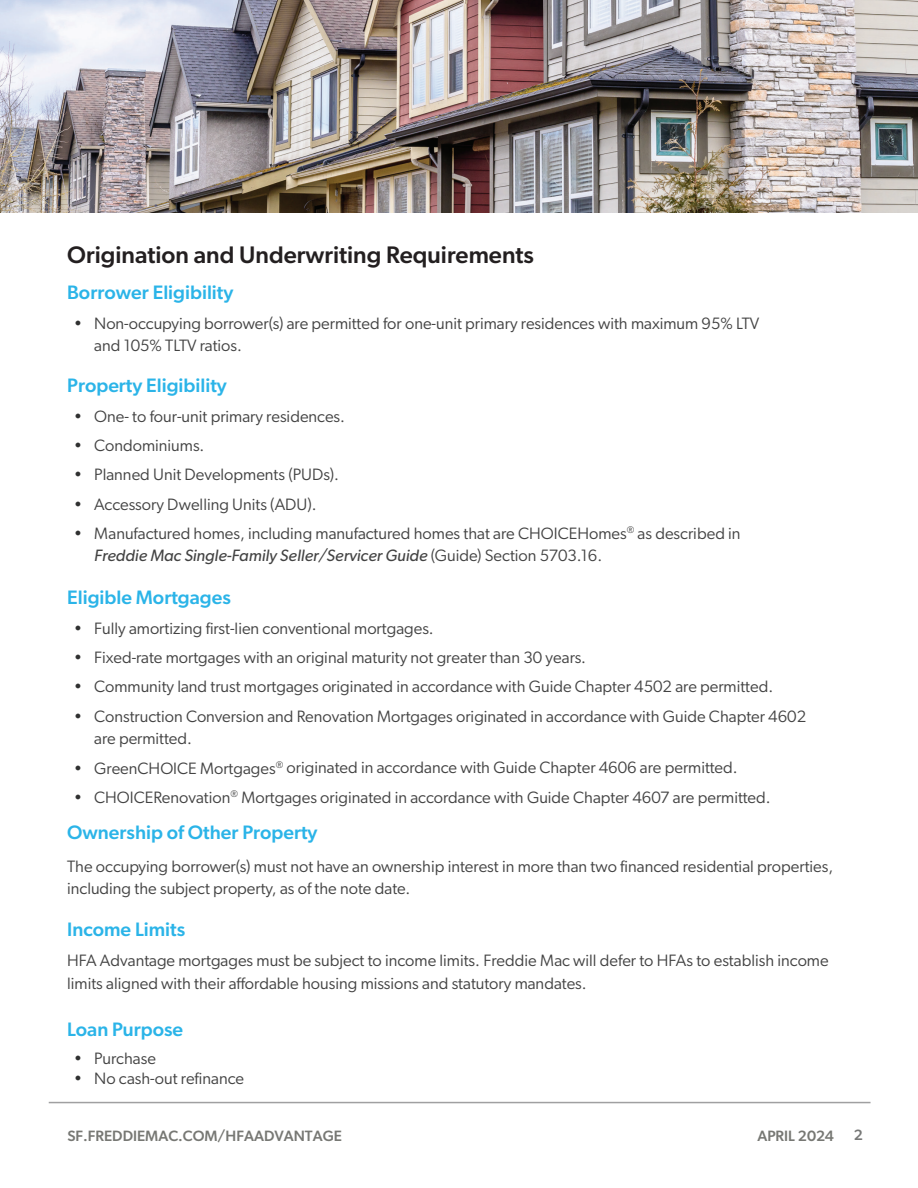
<style>
.page{position:relative;width:918px;height:1188px;background:#fff}
.page>*{position:absolute;margin:0;border:0;box-sizing:border-box;transform-origin:0 0}
.t1{font:500 24px "Gibson";color:#231f20}
.t2{font:500 19.5px "Gibson";color:#2bb4e8}
.t3{font:16.5px/22.5px "Gibson";color:#434343}
.t4{font:500 15px "Gibson";color:#777874}
.t5{font:500 15px "Gibson";color:#777877}
.s1{color:#303131}
.s2{font-style:italic}
</style>
<div class="page">
<hr style="left:49px;top:1102px;width:822px;height:1px;background:#a0a0a1">
<img style="left:0;top:0;width:918px;height:213px">
<h1 class="t1" style="left:67px;top:240px;width:468px">Origination and Underwriting Requirements</h1>
<p class="t2" style="left:67px;top:281px;width:168px">Borrower Eligibility</p>
<p class="t3" style="left:94px;top:312px;width:667px;text-indent:-20px"><span class="s1">•</span> Non-occupying borrower(s) are permitted for one-unit primary residences with maximum 95% LTV and 105% TLTV ratios.</p>
<p class="t2" style="left:67px;top:374px;width:161px">Property Eligibility</p>
<p class="t3" style="left:74px;top:405px;width:273px"><span class="s1">•</span> One- to four-unit primary residences.</p>
<p class="t3" style="left:74px;top:434px;width:132px"><span class="s1">•</span> Condominiums.</p>
<p class="t3" style="left:74px;top:463px;width:267px"><span class="s1">•</span> Planned Unit Developments (PUDs).</p>
<p class="t3" style="left:74px;top:492px;width:244px"><span class="s1">•</span> Accessory Dwelling Units (ADU).</p>
<p class="t3" style="left:94px;top:522px;width:648px;text-indent:-20px"><span class="s1">•</span> Manufactured homes, including manufactured homes that are CHOICEHomes<sup>®</sup> as described in<br><span class="s2">Freddie Mac Single-Family Seller/Servicer Guide</span> (Guide) Section 5703.16.</p>
<p class="t2" style="left:67px;top:586px;width:165px">Eligible Mortgages</p>
<p class="t3" style="left:74px;top:617px;width:361px"><span class="s1">•</span> Fully amortizing first-lien conventional mortgages.</p>
<p class="t3" style="left:74px;top:646px;width:514px"><span class="s1">•</span> Fixed-rate mortgages with an original maturity not greater than 30 years.</p>
<p class="t3" style="left:74px;top:675px;width:701px"><span class="s1">•</span> Community land trust mortgages originated in accordance with Guide Chapter 4502 are permitted.</p>
<p class="t3" style="left:94px;top:705px;width:713px;text-indent:-20px"><span class="s1">•</span> Construction Conversion and Renovation Mortgages originated in accordance with Guide Chapter 4602 are permitted.</p>
<p class="t3" style="left:74px;top:756px;width:665px"><span class="s1">•</span> GreenCHOICE Mortgages<sup>®</sup> originated in accordance with Guide Chapter 4606 are permitted.</p>
<p class="t3" style="left:74px;top:786px;width:698px"><span class="s1">•</span> CHOICERenovation<sup>®</sup> Mortgages originated in accordance with Guide Chapter 4607 are permitted.</p>
<p class="t2" style="left:67px;top:820px;width:252px">Ownership of Other Property</p>
<p class="t3" style="left:67px;top:855px;width:768px">The occupying borrower(s) must not have an ownership interest in more than two financed residential properties, including the subject property, as of the note date.</p>
<p class="t2" style="left:67px;top:917px;width:119px">Income Limits</p>
<p class="t3" style="left:67px;top:949px;width:763px">HFA Advantage mortgages must be subject to income limits. Freddie Mac will defer to HFAs to establish income limits aligned with their affordable housing missions and statutory mandates.</p>
<p class="t2" style="left:67px;top:1017px;width:117px">Loan Purpose</p>
<p class="t3" style="left:74px;top:1047px;width:84px"><span class="s1">•</span> Purchase</p>
<p class="t3" style="left:74px;top:1067px;width:172px"><span class="s1">•</span> No cash-out refinance</p>
<p class="t4" style="left:68px;top:1127px;width:276px">SF.FREDDIEMAC.COM/HFAADVANTAGE</p>
<p class="t4" style="left:757px;top:1127px;width:78px">APRIL 2024</p>
<p class="t5" style="left:854px;top:1126px;width:11px">2</p>
</div>
